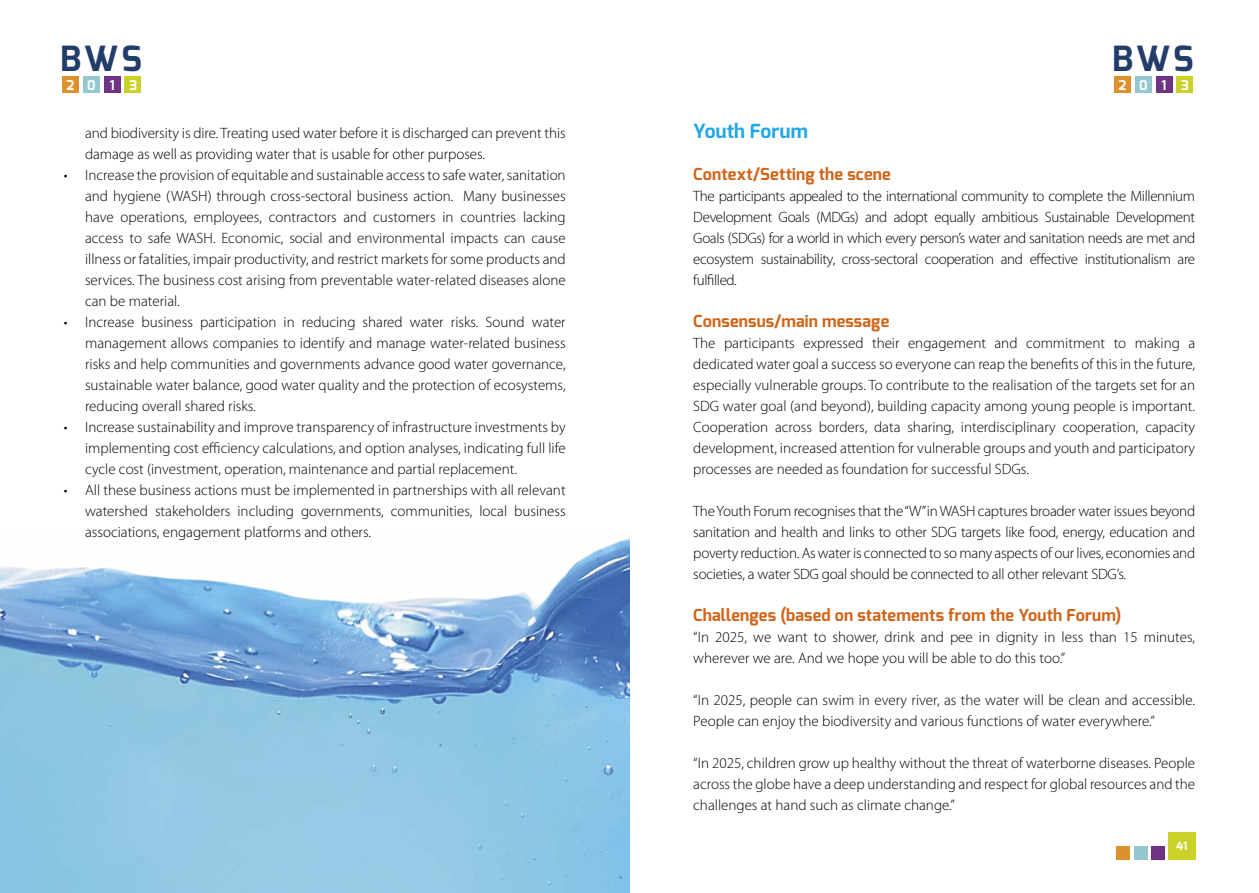
<style>
.page{position:relative;width:1259px;height:893px;background:#fff}
.page>*{position:absolute;margin:0;border:0;box-sizing:border-box;transform-origin:0 0}
.t1{font:700 34.65px "Exo";letter-spacing:.085em;color:#223d6a}
.t2{font:700 19.5px "Exo";letter-spacing:.005em;color:#22a7e5}
.t3{font:700 16.5px "Exo";letter-spacing:.01em;color:#d06519}
.t4{font:300 15px/21px "Myriad Pro";color:#000;text-align:justify}
.t5{font:700 13.35px "Exo";letter-spacing:1.05em;color:#fff}
.t6{font:700 11.55px "Exo";color:#fff}
</style>
<div class="page">
<div style="left:1114px;top:76px;width:16px;height:17px;background:#dc912c"></div>
<div style="left:1135px;top:76px;width:16px;height:17px;background:#94c7d0"></div>
<div style="left:1156px;top:76px;width:16px;height:17px;background:#703285"></div>
<div style="left:1176px;top:76px;width:17px;height:17px;background:#cad229"></div>
<div style="left:62px;top:76px;width:17px;height:17px;background:#dc912c"></div>
<div style="left:83px;top:76px;width:17px;height:17px;background:#94c7d0"></div>
<div style="left:104px;top:76px;width:17px;height:17px;background:#703285"></div>
<div style="left:125px;top:76px;width:16px;height:17px;background:#cad229"></div>
<div style="left:1116px;top:846px;width:14px;height:14px;background:#dc912c"></div>
<div style="left:1133px;top:846px;width:14px;height:14px;background:#94c7d0"></div>
<div style="left:1151px;top:846px;width:14px;height:14px;background:#703285"></div>
<div style="left:1168px;top:833px;width:27px;height:27px;background:#cad229"></div>
<img style="left:0;top:538px;width:629px;height:355px">
<h1 class="t1" style="left:60px;top:37px;width:83px">BWS</h1>
<p class="t5" style="left:67px;top:76px;width:72px">2013</p>
<p class="t4" style="left:85px;top:123px;width:482px">and biodiversity is dire. Treating used water before it is discharged can prevent this damage as well as providing water that is usable for other purposes.</p>
<p class="t4" style="left:85px;top:165px;width:482px;text-indent:-21px">• Increase the provision of equitable and sustainable access to safe water, sanitation and hygiene (WASH) through cross-sectoral business action. Many businesses have operations, employees, contractors and customers in countries lacking access to safe WASH. Economic, social and environmental impacts can cause illness or fatalities, impair productivity, and restrict markets for some products and services. The business cost arising from preventable water-related diseases alone can be material.</p>
<p class="t4" style="left:85px;top:312px;width:482px;text-indent:-21px">• Increase business participation in reducing shared water risks. Sound water management allows companies to identify and manage water-related business risks and help communities and governments advance good water governance, sustainable water balance, good water quality and the protection of ecosystems, reducing overall shared risks.</p>
<p class="t4" style="left:85px;top:417px;width:482px;text-indent:-21px">• Increase sustainability and improve transparency of infrastructure investments by implementing cost efficiency calculations, and option analyses, indicating full life cycle cost (investment, operation, maintenance and partial replacement.</p>
<p class="t4" style="left:85px;top:480px;width:482px;text-indent:-21px">• All these business actions must be implemented in partnerships with all relevant watershed stakeholders including governments, communities, local business associations, engagement platforms and others.</p>
<h1 class="t1" style="left:1112px;top:37px;width:83px">BWS</h1>
<p class="t5" style="left:1118px;top:76px;width:72px">2013</p>
<h2 class="t2" style="left:693px;top:118px;width:116px">Youth Forum</h2>
<p class="t3" style="left:693px;top:163px;width:199px">Context/Setting the scene</p>
<p class="t4" style="left:693px;top:186px;width:503px">The participants appealed to the international community to complete the Millennium Development Goals (MDGs) and adopt equally ambitious Sustainable Development Goals (SDGs) for a world in which every person’s water and sanitation needs are met and ecosystem sustainability, cross-sectoral cooperation and effective institutionalism are fulfilled.</p>
<p class="t3" style="left:693px;top:310px;width:197px">Consensus/main message</p>
<p class="t4" style="left:693px;top:333px;width:503px">The participants expressed their engagement and commitment to making a dedicated water goal a success so everyone can reap the benefits of this in the future, especially vulnerable groups. To contribute to the realisation of the targets set for an SDG water goal (and beyond), building capacity among young people is important.<br>Cooperation across borders, data sharing, interdisciplinary cooperation, capacity development, increased attention for vulnerable groups and youth and participatory processes are needed as foundation for successful SDGs.</p>
<p class="t4" style="left:693px;top:501px;width:503px">The Youth Forum recognises that the “W”in WASH captures broader water issues beyond sanitation and health and links to other SDG targets like food, energy, education and poverty reduction. As water is connected to so many aspects of our lives, economies and societies, a water SDG goal should be connected to all other relevant SDG’s.</p>
<p class="t3" style="left:693px;top:604px;width:430px">Challenges (based on statements from the Youth Forum)</p>
<p class="t4" style="left:693px;top:627px;width:503px">“In 2025, we want to shower, drink and pee in dignity in less than 15 minutes, wherever we are. And we hope you will be able to do this too.”</p>
<p class="t4" style="left:693px;top:690px;width:503px">“In 2025, people can swim in every river, as the water will be clean and accessible.<br>People can enjoy the biodiversity and various functions of water everywhere.”</p>
<p class="t4" style="left:693px;top:753px;width:503px">“In 2025, children grow up healthy without the threat of waterborne diseases. People across the globe have a deep understanding and respect for global resources and the challenges at hand such as climate change.”</p>
<p class="t6" style="left:1176px;top:838px;width:13px">41</p>
</div>
